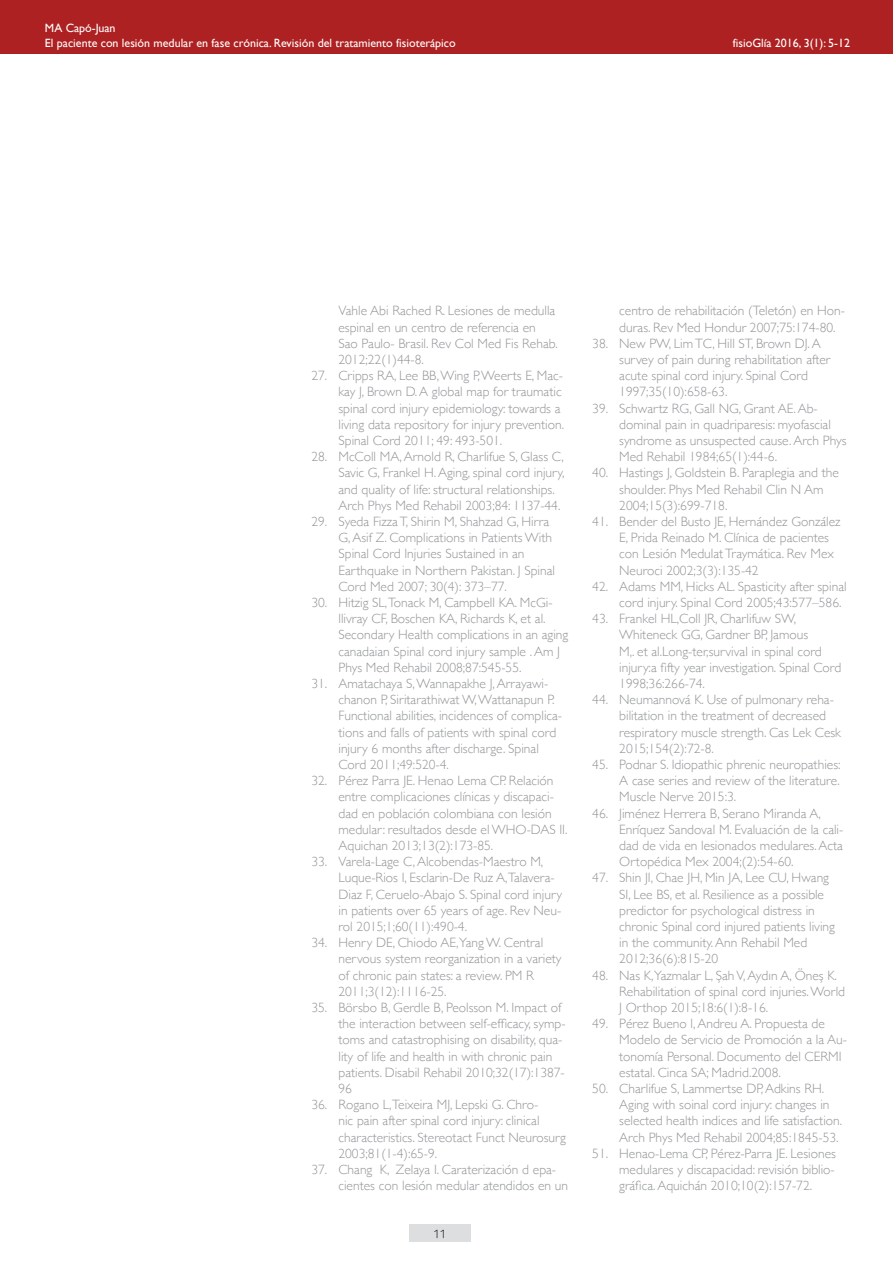
<style>
.page{position:relative;width:893px;height:1263px;background:#fff}
.page>*{position:absolute;margin:0;border:0;box-sizing:border-box;transform-origin:0 0}
.t1{font:300 13.5px/16.2px "Gill Sans";color:#939598}
.t2{font:12px "Gill Sans";color:#fff}
.t3{font:12px "Kabel IT Cby BT";color:#231f20}
</style>
<div class="page">
<div style="left:409px;top:1224px;width:62px;height:18px;background:#dddee0"></div>
<div style="left:0;top:0;width:893px;height:53px;background:#ae2122"></div>
<p class="t2" style="left:45px;top:21px;width:72px">MA Capó-Juan</p>
<p class="t2" style="left:45px;top:36px;width:412px">El paciente con lesión medular en fase crónica. Revisión del tratamiento fisioterápico</p>
<p class="t2" style="left:733px;top:36px;width:119px">fisioGlía 2016, 3(1): 5-12</p>
<p class="t1" style="left:338px;top:302px;width:221px">Vahle Abi Rached R. Lesiones de medulla espinal en un centro de referencia en Sao Paulo- Brasil. Rev Col Med Fis Rehab.<br>2012;22(1)44-8.</p>
<p class="t1" style="left:338px;top:367px;width:227px;text-indent:-27px">27. Cripps RA, Lee BB, Wing P, Weerts E, Mac&shy;kay J, Brown D. A global map for traumatic spinal cord injury epidemiology: towards a living data repository for injury prevention.<br>Spinal Cord 2011; 49: 493-501.</p>
<p class="t1" style="left:338px;top:448px;width:227px;text-indent:-27px">28. McColl MA, Arnold R, Charlifue S, Glass C, Savic G, Frankel H. Aging, spinal cord injury, and quality of life: structural relationships.<br>Arch Phys Med Rehabil 2003;84: 1137-44.</p>
<p class="t1" style="left:338px;top:513px;width:218px;text-indent:-27px">29. Syeda Fizza T, Shirin M, Shahzad G, Hirra G, Asif Z. Complications in Patients With Spinal Cord Injuries Sustained in an Earthquake in Northern Pakistan. J Spinal Cord Med 2007; 30(4): 373–77.</p>
<p class="t1" style="left:338px;top:594px;width:231px;text-indent:-27px">30. Hitzig SL,Tonack M, Campbell KA. McGi&shy;llivray CF, Boschen KA, Richards K, et al.<br>Secondary Health complications in an aging canadaian Spinal cord injury sample . Am J Phys Med Rehabil 2008;87:545-55.</p>
<p class="t1" style="left:338px;top:675px;width:225px;text-indent:-27px">31. Amatachaya S, Wannapakhe J, Arrayawi&shy;chanon P, Siritarathiwat W, Wattanapun P.<br>Functional abilities, incidences of complica&shy;tions and falls of patients with spinal cord injury 6 months after discharge. Spinal Cord 2011;49:520-4.</p>
<p class="t1" style="left:338px;top:772px;width:230px;text-indent:-27px">32. Pérez Parra JE. Henao Lema CP. Relación entre complicaciones clínicas y discapaci&shy;dad en población colombiana con lesión medular: resultados desde el WHO-DAS II.<br>Aquichan 2013;13(2):173-85.</p>
<p class="t1" style="left:338px;top:853px;width:225px;text-indent:-27px">33. Varela-Lage C, Alcobendas-Maestro M, Luque-Rios I, Esclarin-De Ruz A,Talavera-Diaz F, Ceruelo-Abajo S. Spinal cord injury in patients over 65 years of age. Rev Neu&shy;rol 2015;1;60(11):490-4.</p>
<p class="t1" style="left:338px;top:934px;width:225px;text-indent:-27px">34. Henry DE, Chiodo AE,Yang W. Central nervous system reorganization in a variety of chronic pain states: a review. PM R 2011;3(12):1116-25.</p>
<p class="t1" style="left:338px;top:999px;width:229px;text-indent:-27px">35. Börsbo B, Gerdle B, Peolsson M. Impact of the interaction between self-efficacy, symp&shy;toms and catastrophising on disability, qua&shy;lity of life and health in with chronic pain patients. Disabil Rehabil 2010;32(17):1387- 96</p>
<p class="t1" style="left:338px;top:1096px;width:229px;text-indent:-27px">36. Rogano L,Teixeira MJ, Lepski G. Chro-<br>nic pain after spinal cord injury: clinical characteristics. Stereotact Funct Neurosurg 2003;81(1-4):65-9.</p>
<p class="t1" style="left:338px;top:1161px;width:231px;text-indent:-27px">37. Chang K, Zelaya I. Caraterización d epa&shy;cientes con lesión medular atendidos en un</p>
<p class="t3" style="left:433px;top:1226px;width:14px">11</p>
<p class="t1" style="left:619px;top:302px;width:227px">centro de rehabilitación (Teletón) en Hon&shy;duras. Rev Med Hondur 2007;75:174-80.</p>
<p class="t1" style="left:619px;top:335px;width:213px;text-indent:-27px">38. New PW, Lim TC, Hill ST, Brown DJ. A survey of pain during rehabilitation after acute spinal cord injury. Spinal Cord 1997;35(10):658-63.</p>
<p class="t1" style="left:619px;top:399px;width:229px;text-indent:-27px">39. Schwartz RG, Gall NG, Grant AE. Ab&shy;dominal pain in quadriparesis: myofascial syndrome as unsuspected cause. Arch Phys Med Rehabil 1984;65(1):44-6.</p>
<p class="t1" style="left:619px;top:464px;width:221px;text-indent:-27px">40. Hastings J, Goldstein B. Paraplegia and the shoulder. Phys Med Rehabil Clin N Am<br>2004;15(3):699-718.</p>
<p class="t1" style="left:619px;top:513px;width:223px;text-indent:-27px">41. Bender del Busto JE, Hernández González E, Prida Reinado M. Clínica de pacientes con Lesión Medulat Traymática. Rev Mex Neuroci 2002;3(3):135-42</p>
<p class="t1" style="left:619px;top:578px;width:229px;text-indent:-27px">42. Adams MM, Hicks AL. Spasticity after spinal cord injury. Spinal Cord 2005;43:577–586.</p>
<p class="t1" style="left:619px;top:610px;width:224px;text-indent:-27px">43. Frankel HL,Coll JR, Charlifuw SW, Whiteneck GG, Gardner BP, Jamous<br>M,. et al.Long-ter,survival in spinal cord injury:a fifty year investigation. Spinal Cord 1998;36:266-74.</p>
<p class="t1" style="left:619px;top:691px;width:223px;text-indent:-27px">44. Neumannová K. Use of pulmonary reha&shy;bilitation in the treatment of decreased respiratory muscle strength. Cas Lek Cesk 2015;154(2):72-8.</p>
<p class="t1" style="left:619px;top:756px;width:223px;text-align:justify;text-indent:-27px">45. Podnar S. Idiopathic phrenic neuropathies:<br>A case series and review of the literature.<br>Muscle Nerve 2015:3.</p>
<p class="t1" style="left:619px;top:804px;width:226px;text-indent:-27px">46. Jiménez Herrera B, Serano Miranda A, Enríquez Sandoval M. Evaluación de la cali&shy;dad de vida en lesionados medulares. Acta Ortopédica Mex 2004;(2):54-60.</p>
<p class="t1" style="left:619px;top:869px;width:217px;text-indent:-27px">47. Shin JI, Chae JH, Min JA, Lee CU, Hwang SI, Lee BS, et al. Resilience as a possible predictor for psychological distress in chronic Spinal cord injured patients living in the community. Ann Rehabil Med 2012;36(6):815-20</p>
<p class="t1" style="left:619px;top:966px;width:227px;text-indent:-27px">48. Nas K,Yazmalar L, Şah V, Aydın A, Öneş K.<br>Rehabilitation of spinal cord injuries. World<br>J Orthop 2015;18:6(1):8-16.</p>
<p class="t1" style="left:619px;top:1015px;width:229px;text-indent:-27px">49. Pérez Bueno l, Andreu A. Propuesta de Modelo de Servicio de Promoción a la Au&shy;tonomía Personal. Documento del CERMI estatal. Cinca SA; Madrid.2008.</p>
<p class="t1" style="left:619px;top:1080px;width:224px;text-indent:-27px">50. Charlifue S, Lammertse DP, Adkins RH.<br>Aging with soinal cord injury: changes in selected health indices and life satisfaction.<br>Arch Phys Med Rehabil 2004;85:1845-53.</p>
<p class="t1" style="left:619px;top:1145px;width:218px;text-align:justify;text-indent:-27px">51. Henao-Lema CP, Pérez-Parra JE. Lesiones medulares y discapacidad: revisión biblio&shy;gráfica. Aquichán 2010;10(2):157-72.</p>
</div>
